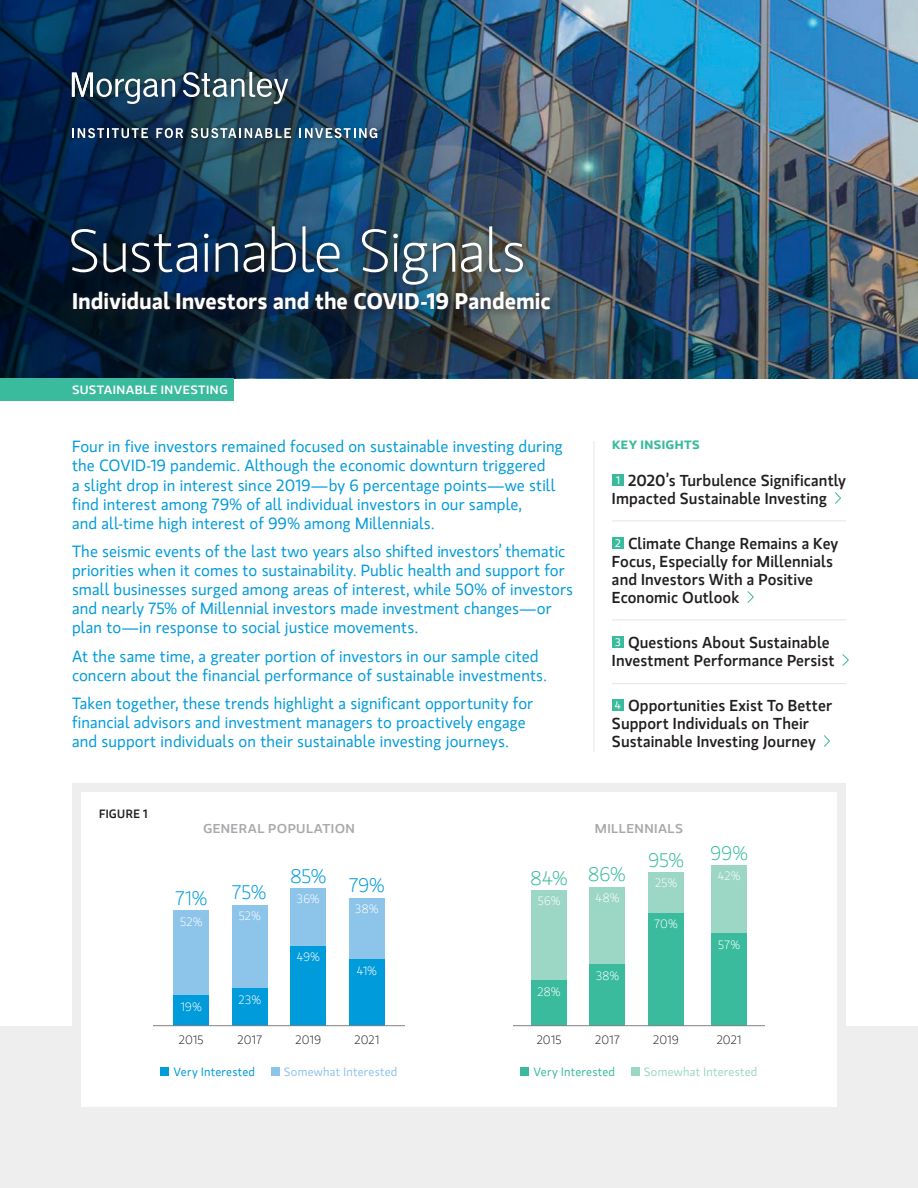
<style>
.page{position:relative;width:918px;height:1188px;background:#fff}
.page>*{position:absolute;margin:0;border:0;box-sizing:border-box;transform-origin:0 0}
.t1{font:300 60px "MS Gloriola II Std";letter-spacing:-.02em;color:#fff}
.t2{font:700 22.5px "MS Gloriola II Std";color:#fff}
.t3{font:300 19.5px "MS Gloriola II Std";letter-spacing:.015em;color:#3abb9d}
.t4{font:300 19.5px "MS Gloriola II Std";letter-spacing:.02em;color:#009bda}
.t5{font:16.2px/19px "MS Gloriola II Std";letter-spacing:.005em;color:#009bda}
.t6{font:500 15.75px/18px "MS Gloriola II Std";letter-spacing:.005em;color:#231f20}
.t7{font:500 12.75px "MS Gloriola II Std";letter-spacing:.025em;color:#a7a9ac;scale:1.1 1}
.t8{font:300 12px "MS Gloriola II Std";letter-spacing:.035em;color:#fff}
.t9{font:300 12px "MS Gloriola II Std";letter-spacing:.025em;color:#231f20}
.t10{font:500 12px "MS Gloriola II Std";letter-spacing:.03em;color:#fff;scale:1.1 1}
.t11{font:12px "MS Gloriola II Std";letter-spacing:.02em;color:#9cd6c4}
.t12{font:12px "MS Gloriola II Std";letter-spacing:.02em;color:#8dc4ea}
.t13{font:12px "MS Gloriola II Std";letter-spacing:.02em;color:#3abb9d}
.t14{font:12px "MS Gloriola II Std";letter-spacing:.02em;color:#009bda}
.t15{font:700 12px "MS Gloriola II Std";letter-spacing:.035em;color:#3abb9d;scale:1.1 1}
.t16{font:500 12px "MS Gloriola II Std";letter-spacing:.025em;color:#231f20}
.s1{font-weight:400;font-size:10.8px;color:#fff}
</style>
<div class="page">
<div style="left:0;top:1026px;width:918px;height:162px;background:#eeeeef"></div>
<div style="left:72px;top:783px;width:774px;height:333px;background:#fff;border:9px solid #eeeeef"></div>
<div style="left:521px;top:1067px;width:8px;height:9px;background:#3abb9d"></div>
<div style="left:631px;top:1067px;width:9px;height:9px;background:#9cd6c4"></div>
<div style="left:648px;top:872px;width:36px;height:41px;background:#9cd6c4"></div>
<div style="left:711px;top:865px;width:36px;height:68px;background:#9cd6c4"></div>
<div style="left:590px;top:887px;width:36px;height:77px;background:#9cd6c4"></div>
<div style="left:531px;top:890px;width:36px;height:91px;background:#9cd6c4"></div>
<div style="left:531px;top:981px;width:36px;height:45px;background:#3abb9d"></div>
<div style="left:590px;top:964px;width:36px;height:62px;background:#3abb9d"></div>
<div style="left:648px;top:913px;width:36px;height:113px;background:#3abb9d"></div>
<div style="left:711px;top:933px;width:36px;height:93px;background:#3abb9d"></div>
<hr style="left:513px;top:1025px;width:252px;height:1px;background:#808285">
<div style="left:161px;top:1067px;width:8px;height:9px;background:#009bda"></div>
<div style="left:271px;top:1067px;width:9px;height:9px;background:#8dc4ea"></div>
<div style="left:290px;top:889px;width:36px;height:58px;background:#8dc4ea"></div>
<div style="left:349px;top:898px;width:36px;height:61px;background:#8dc4ea"></div>
<div style="left:232px;top:905px;width:36px;height:84px;background:#8dc4ea"></div>
<div style="left:173px;top:911px;width:36px;height:84px;background:#8dc4ea"></div>
<div style="left:173px;top:995px;width:36px;height:31px;background:#009bda"></div>
<div style="left:232px;top:989px;width:36px;height:37px;background:#009bda"></div>
<div style="left:290px;top:947px;width:36px;height:79px;background:#009bda"></div>
<div style="left:349px;top:959px;width:36px;height:67px;background:#009bda"></div>
<hr style="left:153px;top:1025px;width:252px;height:1px;background:#808285">
<hr style="left:612px;top:521px;width:234px;height:1px;background:#e3e4e5">
<hr style="left:612px;top:620px;width:234px;height:1px;background:#e3e4e5">
<hr style="left:612px;top:683px;width:234px;height:1px;background:#e3e4e5">
<div style="left:612px;top:474px;width:12px;height:12px;background:#3abb9d"></div>
<svg style="left:835px;top:492px;width:6px;height:12px"></svg>
<div style="left:612px;top:537px;width:12px;height:12px;background:#3abb9d"></div>
<svg style="left:747px;top:591px;width:7px;height:12px"></svg>
<div style="left:612px;top:636px;width:12px;height:12px;background:#3abb9d"></div>
<svg style="left:842px;top:654px;width:7px;height:12px"></svg>
<div style="left:612px;top:699px;width:12px;height:12px;background:#3abb9d"></div>
<svg style="left:824px;top:735px;width:6px;height:12px"></svg>
<img style="left:594px;top:0;width:324px;height:378px">
<img style="left:0;top:0;width:594px;height:378px">
<div style="left:68px;top:68px;width:315px;height:76px;background:#231f20;opacity:.5"></div>
<svg style="left:183px;top:72px;width:105px;height:32px"></svg>
<svg style="left:72px;top:73px;width:103px;height:31px"></svg>
<svg style="left:72px;top:128px;width:76px;height:10px"></svg>
<svg style="left:156px;top:128px;width:27px;height:10px"></svg>
<svg style="left:191px;top:128px;width:100px;height:10px"></svg>
<svg style="left:299px;top:128px;width:78px;height:10px"></svg>
<hr style="left:594px;top:441px;width:1px;height:311px;background:#e3e4e5">
<div style="left:64px;top:219px;width:495px;height:100px;background:#231f20;opacity:.75"></div>
<div style="left:0;top:378px;width:234px;height:22px;background:#3abb9d"></div>
<h1 class="t1" style="left:67px;top:211px;width:460px">Sustainable Signals</h1>
<h2 class="t2" style="left:72px;top:285px;width:480px">Individual Investors and the COVID-19 Pandemic</h2>
<p class="t10" style="left:72px;top:381px;width:143px">SUSTAINABLE INVESTING</p>
<p class="t5" style="left:72px;top:437px;width:492px">Four in five investors remained focused on sustainable investing during the COVID-19 pandemic. Although the economic downturn triggered<br>a slight drop in interest since 2019—by 6 percentage points—we still find interest among 79% of all individual investors in our sample,<br>and all-time high interest of 99% among Millennials.</p>
<p class="t5" style="left:72px;top:541px;width:503px">The seismic events of the last two years also shifted investors’ thematic priorities when it comes to sustainability. Public health and support for small businesses surged among areas of interest, while 50% of investors and nearly 75% of Millennial investors made investment changes—or plan to—in response to social justice movements.</p>
<p class="t5" style="left:72px;top:646px;width:476px">At the same time, a greater portion of investors in our sample cited concern about the financial performance of sustainable investments.</p>
<p class="t5" style="left:72px;top:693px;width:463px">Taken together, these trends highlight a significant opportunity for financial advisors and investment managers to proactively engage and support individuals on their sustainable investing journeys.</p>
<p class="t16" style="left:99px;top:806px;width:50px">FIGURE 1</p>
<p class="t15" style="left:612px;top:437px;width:81px">KEY INSIGHTS</p>
<p class="t6" style="left:612px;top:471px;width:236px"><span class="s1">1</span> 2020’s Turbulence Significantly<br>Impacted Sustainable Investing</p>
<p class="t6" style="left:612px;top:534px;width:228px"><span class="s1">2</span> Climate Change Remains a Key<br>Focus, Especially for Millennials and Investors With a Positive<br>Economic Outlook</p>
<p class="t6" style="left:612px;top:633px;width:224px"><span class="s1">3</span> Questions About Sustainable<br>Investment Performance Persist</p>
<p class="t6" style="left:612px;top:696px;width:222px"><span class="s1">4</span> Opportunities Exist To Better<br>Support Individuals on Their<br>Sustainable Investing Journey</p>
<p class="t7" style="left:203px;top:819px;width:140px">GENERAL POPULATION</p>
<p class="t4" style="left:175px;top:885px;width:33px">71%</p>
<p class="t4" style="left:232px;top:879px;width:35px">75%</p>
<p class="t8" style="left:180px;top:914px;width:24px">52%</p>
<p class="t8" style="left:181px;top:999px;width:22px">19%</p>
<p class="t8" style="left:239px;top:908px;width:24px">52%</p>
<p class="t8" style="left:239px;top:992px;width:24px">23%</p>
<p class="t4" style="left:290px;top:863px;width:37px">85%</p>
<p class="t8" style="left:297px;top:891px;width:24px">36%</p>
<p class="t8" style="left:297px;top:949px;width:24px">49%</p>
<p class="t4" style="left:349px;top:872px;width:37px">79%</p>
<p class="t8" style="left:355px;top:901px;width:24px">38%</p>
<p class="t8" style="left:357px;top:962px;width:22px">41%</p>
<p class="t9" style="left:179px;top:1032px;width:26px">2015</p>
<p class="t9" style="left:238px;top:1032px;width:26px">2017</p>
<p class="t9" style="left:296px;top:1032px;width:27px">2019</p>
<p class="t9" style="left:354px;top:1032px;width:26px">2021</p>
<p class="t14" style="left:174px;top:1063px;width:83px">Very Interested</p>
<p class="t12" style="left:284px;top:1063px;width:115px">Somewhat Interested</p>
<p class="t7" style="left:595px;top:819px;width:82px">MILLENNIALS</p>
<p class="t3" style="left:531px;top:863px;width:96px">84% 86%</p>
<p class="t3" style="left:648px;top:847px;width:37px">95%</p>
<p class="t8" style="left:655px;top:875px;width:23px">25%</p>
<p class="t8" style="left:538px;top:893px;width:24px">56%</p>
<p class="t8" style="left:538px;top:984px;width:24px">28%</p>
<p class="t8" style="left:596px;top:890px;width:25px">48%</p>
<p class="t8" style="left:596px;top:968px;width:24px">38%</p>
<p class="t8" style="left:654px;top:916px;width:25px">70%</p>
<p class="t3" style="left:710px;top:840px;width:39px">99%</p>
<p class="t8" style="left:718px;top:868px;width:24px">42%</p>
<p class="t8" style="left:718px;top:937px;width:23px">57%</p>
<p class="t9" style="left:537px;top:1032px;width:26px">2015</p>
<p class="t9" style="left:595px;top:1032px;width:26px">2017</p>
<p class="t9" style="left:653px;top:1032px;width:27px">2019</p>
<p class="t9" style="left:717px;top:1032px;width:26px">2021</p>
<p class="t13" style="left:534px;top:1063px;width:83px">Very Interested</p>
<p class="t11" style="left:644px;top:1063px;width:115px">Somewhat Interested</p>
</div>
